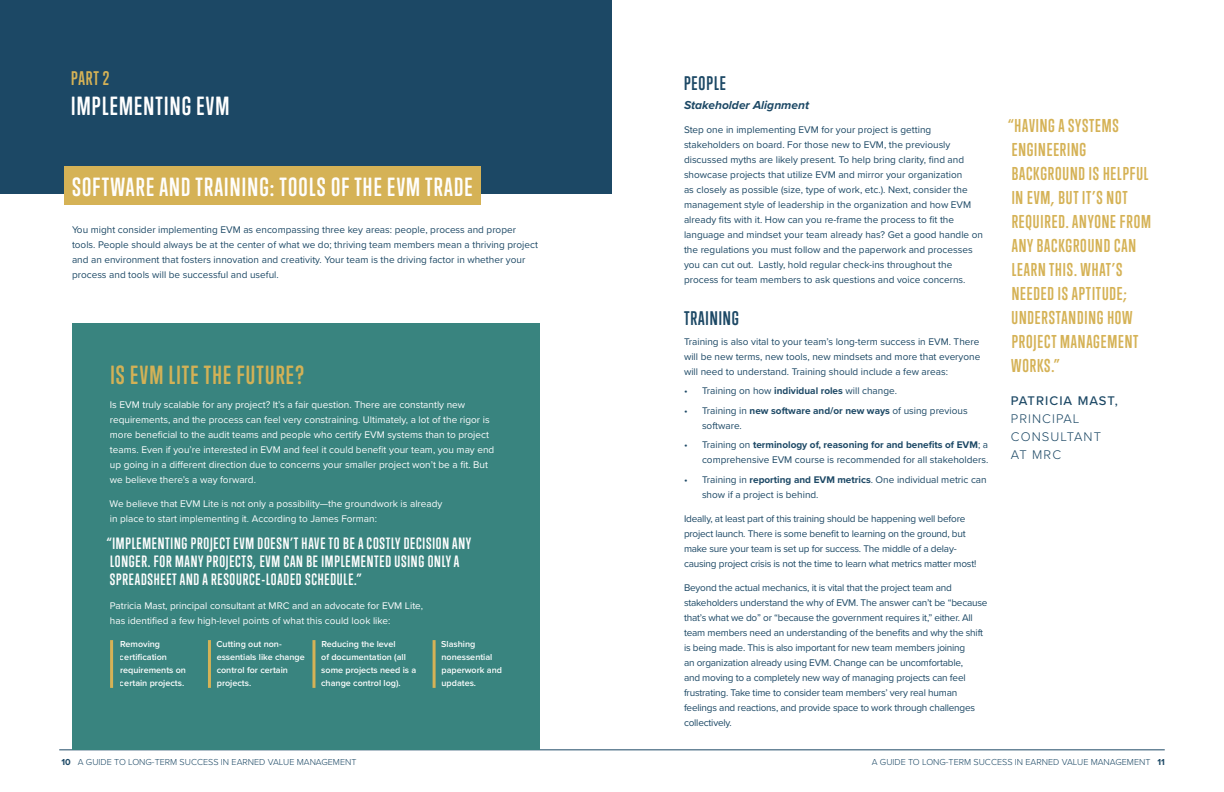
<style>
.page{position:relative;width:1224px;height:792px;background:#fff}
.page>*{position:absolute;margin:0;border:0;box-sizing:border-box;transform-origin:0 0}
.t1{font:700 24px "Trump Soft Pro";letter-spacing:.05em;color:#fff}
.t2{font:700 24px "Trump Soft Pro";letter-spacing:.05em;color:#d5b256}
.t3{font:700 18px "Trump Soft Pro";letter-spacing:.05em;color:#1c4865}
.t4{font:700 18px "Trump Soft Pro";color:#d5b256}
.t5{font:700 17px/24px "Trump Soft Pro";letter-spacing:.05em;color:#d5b256}
.t6{font:700 15px/18px "Trump Soft Pro";letter-spacing:.05em;color:#fff}
.t7{font:300 13px/18px "Proxima Nova";letter-spacing:.08em;color:#1c4865}
.t8{font:500 13px "Proxima Nova";letter-spacing:.08em;color:#1c4865}
.t9{font:italic 700 12px "Proxima Nova";color:#1c4865}
.t10{font:10px/15px "Proxima Nova";color:#1c4865}
.t11{font:10px/15px "Proxima Nova";letter-spacing:-.02em;color:#1c4865}
.t12{font:10px/15px "Proxima Nova";color:#fff}
.t13{font:600 9px/13px "Proxima Nova";color:#fff}
.t14{font:300 9px "Proxima Nova";color:#1c4865}
.s1{font-weight:700}
</style>
<div class="page">
<hr style="left:59px;top:750px;width:553px;height:1px;background:#1c4865">
<hr style="left:612px;top:750px;width:553px;height:1px;background:#1c4865">
<div style="left:72px;top:323px;width:468px;height:427px;background:#39847f"></div>
<div style="left:0;top:0;width:612px;height:194px;background:#1c4865"></div>
<div style="left:65px;top:166px;width:416px;height:39px;background:#d5b256"></div>
<hr style="left:110px;top:640px;width:3px;height:48px;background:#d5b256">
<hr style="left:208px;top:640px;width:3px;height:48px;background:#d5b256">
<hr style="left:312px;top:640px;width:3px;height:48px;background:#d5b256">
<hr style="left:433px;top:640px;width:3px;height:48px;background:#d5b256">
<h2 class="t4" style="left:71px;top:67px;width:40px">PART 2</h2>
<h1 class="t1" style="left:71px;top:91px;width:160px">IMPLEMENTING EVM</h1>
<h1 class="t1" style="left:72px;top:172px;width:402px">SOFTWARE AND TRAINING: TOOLS OF THE EVM TRADE</h1>
<p class="t10" style="left:72px;top:222px;width:467px">You might consider implementing EVM as encompassing three key areas: people, process and proper tools. People should always be at the center of what we do; thriving team members mean a thriving project and an environment that fosters innovation and creativity. Your team is the driving factor in whether your process and tools will be successful and useful.</p>
<h1 class="t2" style="left:110px;top:360px;width:195px">IS EVM LITE THE FUTURE?</h1>
<p class="t12" style="left:110px;top:396px;width:386px">Is EVM truly scalable for any project? It’s a fair question. There are constantly new requirements, and the process can feel very constraining. Ultimately, a lot of the rigor is more beneficial to the audit teams and people who certify EVM systems than to project teams. Even if you’re interested in EVM and feel it could benefit your team, you may end up going in a different direction due to concerns your smaller project won’t be a fit. But we believe there’s a way forward.</p>
<p class="t12" style="left:110px;top:495px;width:334px">We believe that EVM Lite is not only a possibility—the groundwork is already in place to start implementing it. According to James Forman:</p>
<h3 class="t6" style="left:106px;top:534px;width:366px">“IMPLEMENTING PROJECT EVM DOESN’T HAVE TO BE A COSTLY DECISION ANY<br>LONGER. FOR MANY PROJECTS, EVM CAN BE IMPLEMENTED USING ONLY A<br>SPREADSHEET AND A RESOURCE-LOADED SCHEDULE.”</h3>
<p class="t12" style="left:110px;top:597px;width:315px">Patricia Mast, principal consultant at MRC and an advocate for EVM Lite, has identified a few high-level points of what this could look like:</p>
<p class="t13" style="left:120px;top:637px;width:68px">Removing certification requirements on certain projects.</p>
<p class="t13" style="left:216px;top:637px;width:90px">Cutting out non&shy;essentials like change control for certain projects.</p>
<p class="t13" style="left:321px;top:637px;width:97px">Reducing the level<br>of documentation (all some projects need is a change control log).</p>
<p class="t13" style="left:441px;top:637px;width:62px">Slashing nonessential paperwork and updates.</p>
<h2 class="t3" style="left:684px;top:72px;width:43px">PEOPLE</h2>
<p class="t9" style="left:684px;top:96px;width:127px">Stakeholder Alignment</p>
<p class="t10" style="left:684px;top:122px;width:301px">Step one in implementing EVM for your project is getting stakeholders on board. For those new to EVM, the previously discussed myths are likely present. To help bring clarity, find and showcase projects that utilize EVM and mirror your organization<br>as closely as possible (size, type of work, etc.). Next, consider the management style of leadership in the organization and how EVM already fits with it. How can you re-frame the process to fit the language and mindset your team already has? Get a good handle on the regulations you must follow and the paperwork and processes you can cut out. Lastly, hold regular check-ins throughout the process for team members to ask questions and voice concerns.</p>
<h2 class="t3" style="left:684px;top:307px;width:56px">TRAINING</h2>
<p class="t10" style="left:684px;top:333px;width:298px;text-align:justify">Training is also vital to your team’s long-term success in EVM. There will be new terms, new tools, new mindsets and more that everyone will need to understand. Training should include a few areas:</p>
<p class="t10" style="left:684px;top:383px;width:215px">• Training on how <span class="s1">individual roles</span> will change.</p>
<p class="t10" style="left:702px;top:402px;width:267px;text-indent:-18px">• Training in <span class="s1">new software and/or new ways</span> of using previous software.</p>
<p class="t10" style="left:684px;top:437px;width:306px;text-align:right">• Training on <span class="s1">terminology of, reasoning for and benefits of EVM</span>; a comprehensive EVM course is recommended for all stakeholders.</p>
<p class="t10" style="left:702px;top:471px;width:286px;text-indent:-18px">• Training in <span class="s1">reporting and EVM metrics</span>. One individual metric can show if a project is behind.</p>
<p class="t11" style="left:684px;top:510px;width:294px">Ideally, at least part of this training should be happening well before project launch. There is some benefit to learning on the ground, but make sure your team is set up for success. The middle of a delay&shy;causing project crisis is not the time to learn what metrics matter most!</p>
<p class="t11" style="left:684px;top:579px;width:305px">Beyond the actual mechanics, it is vital that the project team and stakeholders understand the why of EVM. The answer can’t be “because that’s what we do” or “because the government requires it,” either. All team members need an understanding of the benefits and why the shift is being made. This is also important for new team members joining<br>an organization already using EVM. Change can be uncomfortable,<br>and moving to a completely new way of managing projects can feel frustrating. Take time to consider team members’ very real human feelings and reactions, and provide space to work through challenges collectively.</p>
<h3 class="t5" style="left:1008px;top:113px;width:145px">“HAVING A SYSTEMS<br>ENGINEERING<br>BACKGROUND IS HELPFUL<br>IN EVM, BUT IT’S NOT<br>REQUIRED. ANYONE FROM<br>ANY BACKGROUND CAN<br>LEARN THIS. WHAT’S<br>NEEDED IS APTITUDE;<br>UNDERSTANDING HOW<br>PROJECT MANAGEMENT<br>WORKS.”</h3>
<h3 class="t8" style="left:1011px;top:391px;width:108px">PATRICIA MAST,</h3>
<h3 class="t7" style="left:1011px;top:409px;width:92px">PRINCIPAL<br>CONSULTANT<br>AT MRC</h3>
<p class="t14" style="left:62px;top:755px;width:296px"><span class="s1">10</span> A GUIDE TO LONG-TERM SUCCESS IN EARNED VALUE MANAGEMENT</p>
<p class="t14" style="left:872px;top:755px;width:294px">A GUIDE TO LONG-TERM SUCCESS IN EARNED VALUE MANAGEMENT <span class="s1">11</span></p>
</div>
